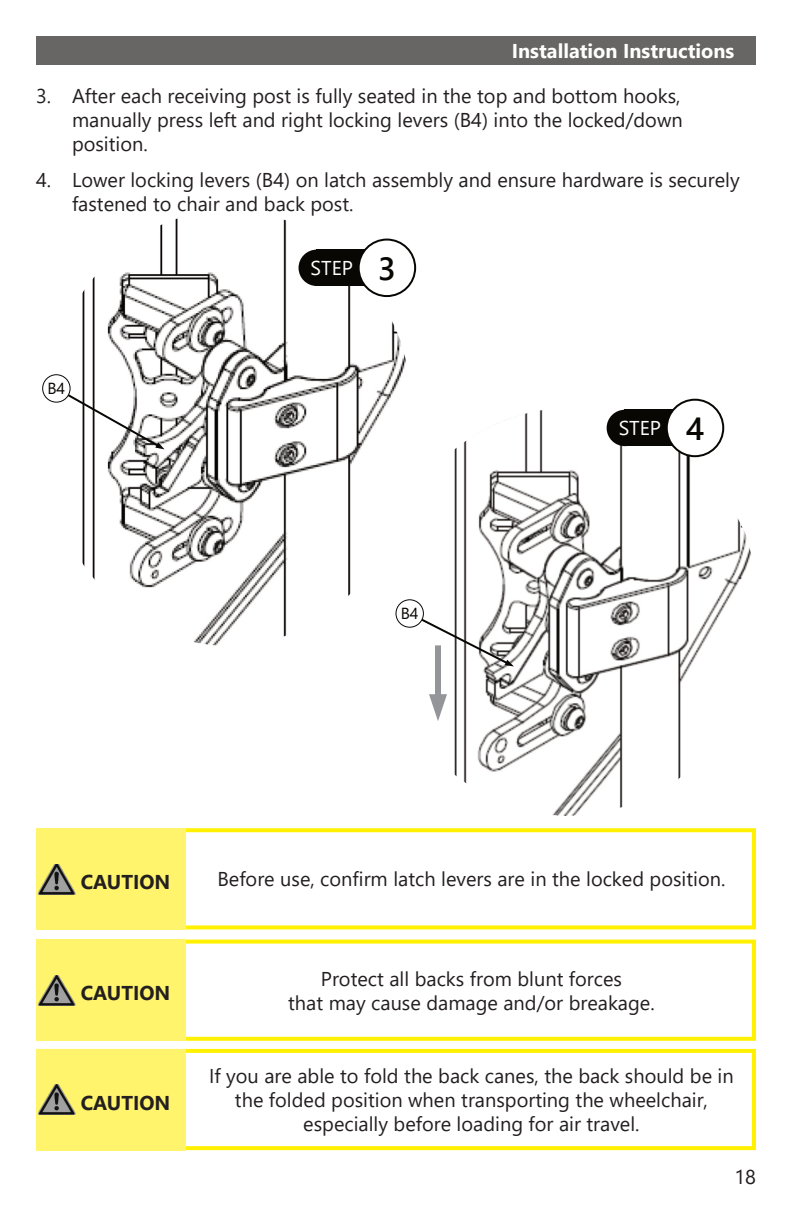
<style>
.page{position:relative;width:792px;height:1224px;background:#fff}
.page>*{position:absolute;margin:0;border:0;box-sizing:border-box;transform-origin:0 0}
.t1{font:20px/24px "Segoe UI";color:#231f20;text-align:center}
.t2{font:700 20px "Segoe UI";color:#fff}
.t3{font:700 20px "Segoe UI";color:#231f20}
.t4{font:20px "Segoe UI";color:#fff}
.t5{font:16px "Segoe UI";color:#080704}
.s1{font-weight:600;font-size:32px;color:#080704}
</style>
<div class="page">
<div style="left:36px;top:36px;width:720px;height:29px;background:#676665"></div>
<img style="left:454px;top:408px;width:297px;height:408px">
<img style="left:43px;top:218px;width:372px;height:427px">
<svg style="left:185px;top:940px;width:571px;height:101px"></svg>
<div style="left:36px;top:940px;width:149px;height:101px;background:#fff46c"></div>
<img style="left:38px;top:976px;width:37px;height:29px">
<svg style="left:185px;top:828px;width:571px;height:101px"></svg>
<div style="left:36px;top:828px;width:149px;height:101px;background:#fff46c"></div>
<img style="left:38px;top:864px;width:37px;height:30px">
<svg style="left:185px;top:1049px;width:571px;height:101px"></svg>
<div style="left:36px;top:1049px;width:149px;height:101px;background:#fff46c"></div>
<img style="left:38px;top:1085px;width:37px;height:30px">
<div style="left:299px;top:250px;width:36px;height:36px;background:#080704;border-radius:50%"></div>
<div style="left:317px;top:250px;width:50px;height:36px;background:#080704"></div>
<div style="left:358px;top:239px;width:58px;height:58px;background:#fff;border:2px solid #080704;border-radius:50%"></div>
<div style="left:607px;top:410px;width:36px;height:36px;background:#080704;border-radius:50%"></div>
<div style="left:625px;top:410px;width:50px;height:36px;background:#080704"></div>
<div style="left:666px;top:399px;width:58px;height:58px;background:#fff;border:2px solid #080704;border-radius:50%"></div>
<svg style="left:56px;top:388px;width:109px;height:61px"></svg>
<div style="left:42px;top:374px;width:29px;height:29px;background:#fff;border:1px solid #080704;border-radius:50%"></div>
<div style="left:370px;top:560px;width:54px;height:147px;background:#fff"></div>
<svg style="left:416px;top:613px;width:98px;height:53px"></svg>
<div style="left:396px;top:599px;width:28px;height:29px;background:#fff;border:1px solid #080704;border-radius:50%"></div>
<svg style="left:429px;top:694px;width:18px;height:27px"></svg>
<div style="left:435px;top:645px;width:6px;height:55px;background:#939598"></div>
<p class="t2" style="left:512px;top:43px;width:224px">Installation Instructions</p>
<p class="t1" style="left:72px;top:86px;width:612px;text-align:justify;text-indent:-36px">3. After each receiving post is fully seated in the top and bottom hooks, manually press left and right locking levers (B4) into the locked/down position.</p>
<p class="t1" style="left:72px;top:170px;width:669px;text-align:left;text-indent:-36px">4. Lower locking levers (B4) on latch assembly and ensure hardware is securely fastened to chair and back post.</p>
<p class="t5" style="left:47px;top:383px;width:19px">B4</p>
<p class="t4" style="left:311px;top:261px;width:87px">STEP <span class="s1">3</span></p>
<p class="t5" style="left:401px;top:608px;width:19px">B4</p>
<p class="t4" style="left:619px;top:421px;width:87px">STEP <span class="s1">4</span></p>
<p class="t3" style="left:81px;top:874px;width:91px">CAUTION</p>
<p class="t1" style="left:217px;top:869px;width:509px">Before use, confirm latch levers are in the locked position.</p>
<p class="t3" style="left:81px;top:986px;width:91px">CAUTION</p>
<p class="t3" style="left:81px;top:1095px;width:91px">CAUTION</p>
<p class="t1" style="left:288px;top:968px;width:368px">Protect all backs from blunt forces<br>that may cause damage and/or breakage.</p>
<p class="t1" style="left:209px;top:1066px;width:526px">If you are able to fold the back canes, the back should be in the folded position when transporting the wheelchair, especially before loading for air travel.</p>
<p class="t1" style="left:734px;top:1166px;width:23px">18</p>
</div>
